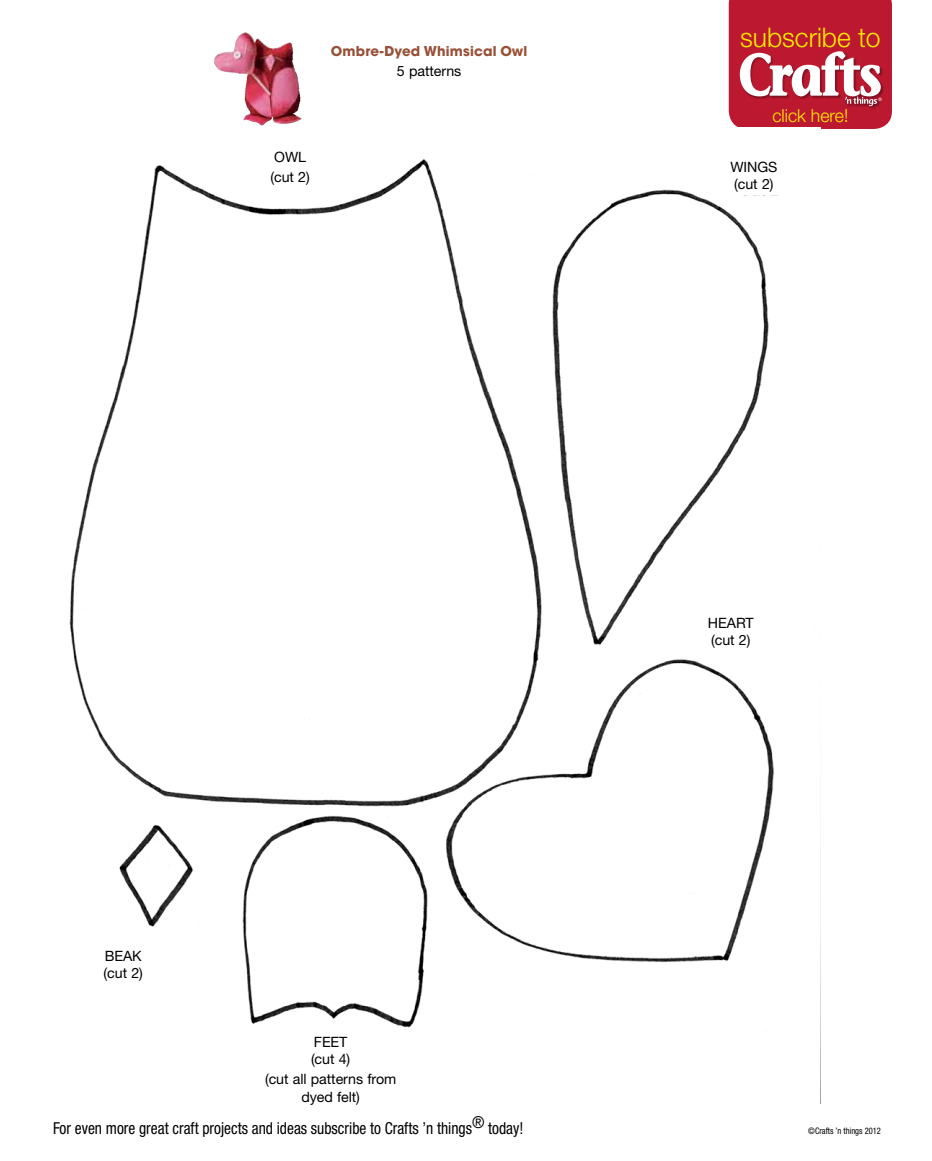
<style>
.page{position:relative;width:932px;height:1161px;background:#fff}
.page>*{position:absolute;margin:0;border:0;box-sizing:border-box;transform-origin:0 0}
.t1{font:300 27px "Helvetica Neue";color:#ffec00}
.t2{font:300 18px "Helvetica Neue";color:#ffec00}
.t3{font:condensed 16.5px "Helvetica Neue";color:#000;scale:.94 1}
.t4{font:14.25px/17.1px "Helvetica Neue";letter-spacing:-.005em;color:#000}
.t5{font:700 13.5px "Avant Garde";letter-spacing:.01em;color:#985036}
.t6{font:condensed 9px "Helvetica Neue";color:#000;scale:.94 1}
.t7{font:4.5px "Helvetica";color:#fff}
</style>
<div class="page">
<svg style="left:728px;top:0;width:163px;height:129px"></svg>
<img style="left:69px;top:127px;width:751px;height:901px">
<img style="left:214px;top:32px;width:38px;height:90px">
<div style="left:231px;top:151px;width:118px;height:38px;background:#fff"></div>
<div style="left:712px;top:161px;width:83px;height:34px;background:#fff"></div>
<div style="left:686px;top:616px;width:88px;height:40px;background:#fff"></div>
<div style="left:89px;top:950px;width:68px;height:51px;background:#fff"></div>
<div style="left:525px;top:995px;width:239px;height:97px;background:#fff"></div>
<p class="t5" style="left:331px;top:42px;width:198px">Ombre-Dyed Whimsical Owl</p>
<p class="t4" style="left:397px;top:62px;width:66px">5 patterns</p>
<h1 class="t1" style="left:740px;top:21px;width:142px">subscribe to</h1>
<p class="t2" style="left:772px;top:104px;width:77px">click here!</p>
<p class="t7" style="left:878px;top:96px;width:5px">®</p>
<p class="t4" style="left:270px;top:147px;width:41px;line-height:20.1px">OWL (cut 2)</p>
<p class="t4" style="left:730px;top:158px;width:48px">WINGS (cut 2)</p>
<p class="t4" style="left:104px;top:947px;width:41px">BEAK (cut 2)</p>
<p class="t4" style="left:311px;top:1033px;width:41px">FEET (cut 4)</p>
<p class="t4" style="left:265px;top:1071px;width:133px;text-align:center">(cut all patterns from dyed felt)</p>
<p class="t4" style="left:708px;top:614px;width:47px">HEART (cut 2)</p>
<p class="t3" style="left:53px;top:1118px;width:502px">For even more great craft projects and ideas subscribe to Crafts ’n things® today!</p>
<p class="t6" style="left:808px;top:1125px;width:79px">©Crafts ’n things 2012</p>
</div>
